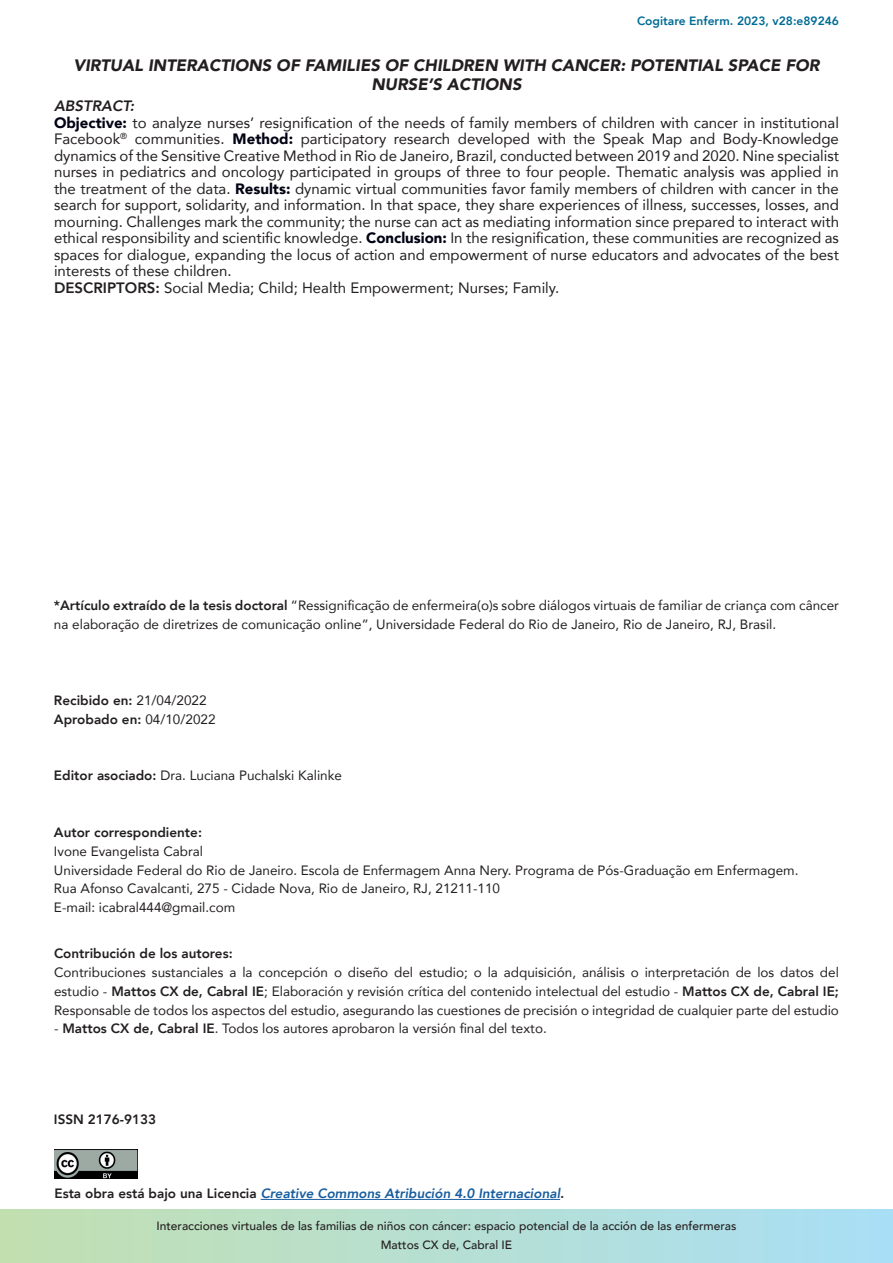
<style>
.page{position:relative;width:893px;height:1263px;background:#fff}
.page>*{position:absolute;margin:0;border:0;box-sizing:border-box;transform-origin:0 0}
.t1{font:italic 900 16.5px/19.8px "Avenir";color:#231f20;text-align:center}
.t2{font:15px/16.5px "Avenir";color:#231f20;text-align:justify}
.t3{font:italic 800 15px "Avenir";color:#231f20}
.Correspondentes{font:13.5px/18.8px "Avenir";color:#231f20;text-align:justify}
.Legenda{font:13.5px/18.8px "Avenir";color:#231f20}
.Correspondentes-2{font:800 13.5px "Avenir";color:#231f20}
.t4{font:italic 800 13.5px "Avenir";color:#175d9e}
.Legenda-2{font:800 13.5px "Avenir";color:#231f20}
.t5{font:500 12px/18.6px "Avenir";color:#231f20;text-align:center}
.t6{font:800 12px "Avenir";color:#006c95}
.s1{font-weight:900;color:#000213}
.s2{font-weight:800}
.s3{font-weight:400}
.s4{font-style:normal;color:#231f20}
.s5{color:#231f20}
</style>
<div class="page">
<svg style="left:0;top:1209px;width:893px;height:54px;background:#b6dfd2"></svg>
<img style="left:54px;top:1150px;width:84px;height:29px">
<hr style="left:261px;top:1199px;width:299px;height:1px;background:#175d9e">
<p class="t6" style="left:637px;top:10px;width:203px">Cogitare Enferm. 2023, v28:e89246</p>
<p class="t1" style="left:73px;top:55px;width:748px">VIRTUAL INTERACTIONS OF FAMILIES OF CHILDREN WITH CANCER: POTENTIAL SPACE FOR<br>NURSE’S ACTIONS</p>
<p class="t3" style="left:54px;top:97px;width:82px">ABSTRACT:</p>
<p class="t2" style="left:54px;top:114px;width:786px"><span class="s1">Objective:</span> to analyze nurses’ resignification of the needs of family members of children with cancer in institutional Facebook<sup>®</sup> communities. <span class="s1">Method:</span> participatory research developed with the Speak Map and Body-Knowledge dynamics of the Sensitive Creative Method in Rio de Janeiro, Brazil, conducted between 2019 and 2020. Nine specialist nurses in pediatrics and oncology participated in groups of three to four people. Thematic analysis was applied in the treatment of the data. <span class="s1">Results:</span> dynamic virtual communities favor family members of children with cancer in the search for support, solidarity, and information. In that space, they share experiences of illness, successes, losses, and mourning. Challenges mark the community; the nurse can act as mediating information since prepared to interact with ethical responsibility and scientific knowledge. <span class="s1">Conclusion:</span> In the resignification, these communities are recognized as spaces for dialogue, expanding the locus of action and empowerment of nurse educators and advocates of the best interests of these children.</p>
<p class="t2" style="left:54px;top:279px;width:507px"><span class="s2">DESCRIPTORS:</span> Social Media; Child; Health Empowerment; Nurses; Family.</p>
<p class="Legenda" style="left:54px;top:596px;width:786px"><span class="s2">*Artículo extraído de la tesis doctoral</span> “Ressignificação de enfermeira(o)s sobre diálogos virtuais de familiar de criança com câncer na elaboração de diretrizes de comunicação online”, Universidade Federal do Rio de Janeiro, Rio de Janeiro, RJ, Brasil.</p>
<p class="Correspondentes-2" style="left:54px;top:688px;width:154px">Recibido en: <span class="s3">21/04/2022</span></p>
<p class="Correspondentes-2" style="left:54px;top:707px;width:163px">Aprobado en: <span class="s3">04/10/2022</span></p>
<p class="Correspondentes" style="left:54px;top:765px;width:290px"><span class="s2">Editor asociado:</span> Dra. Luciana Puchalski Kalinke</p>
<p class="Correspondentes-2" style="left:54px;top:820px;width:149px">Autor correspondiente:</p>
<p class="Correspondentes" style="left:54px;top:841px;width:151px">Ivone Evangelista Cabral</p>
<p class="Correspondentes" style="left:54px;top:860px;width:746px">Universidade Federal do Rio de Janeiro. Escola de Enfermagem Anna Nery. Programa de Pós-Graduação em Enfermagem.</p>
<p class="Correspondentes" style="left:54px;top:879px;width:448px">Rua Afonso Cavalcanti, 275 - Cidade Nova, Rio de Janeiro, RJ, 21211-110</p>
<p class="Correspondentes" style="left:54px;top:898px;width:183px">E-mail: icabral444@gmail.com</p>
<p class="Correspondentes-2" style="left:54px;top:941px;width:180px">Contribución de los autores:</p>
<p class="Correspondentes" style="left:54px;top:963px;width:786px">Contribuciones sustanciales a la concepción o diseño del estudio; o la adquisición, análisis o interpretación de los datos del estudio - <span class="s2">Mattos CX de, Cabral IE</span>; Elaboración y revisión crítica del contenido intelectual del estudio - <span class="s2">Mattos CX de, Cabral IE; </span>Responsable de todos los aspectos del estudio, asegurando las cuestiones de precisión o integridad de cualquier parte del estudio</p>
<p class="Correspondentes" style="left:54px;top:1019px;width:494px">- <span class="s2">Mattos CX de, Cabral IE</span>. Todos los autores aprobaron la versión final del texto.</p>
<p class="Legenda-2" style="left:54px;top:1107px;width:104px">ISSN 2176-9133</p>
<p class="t4" style="left:54px;top:1185px;width:511px"><span class="s4">Esta obra está bajo una Licencia</span> Creative Commons Atribución 4.0 Internacional<span class="s5">.</span></p>
<p class="t5" style="left:156px;top:1216px;width:581px">Interacciones virtuales de las familias de niños con cáncer: espacio potencial de la acción de las enfermeras<br>Mattos CX de, Cabral IE</p>
</div>
